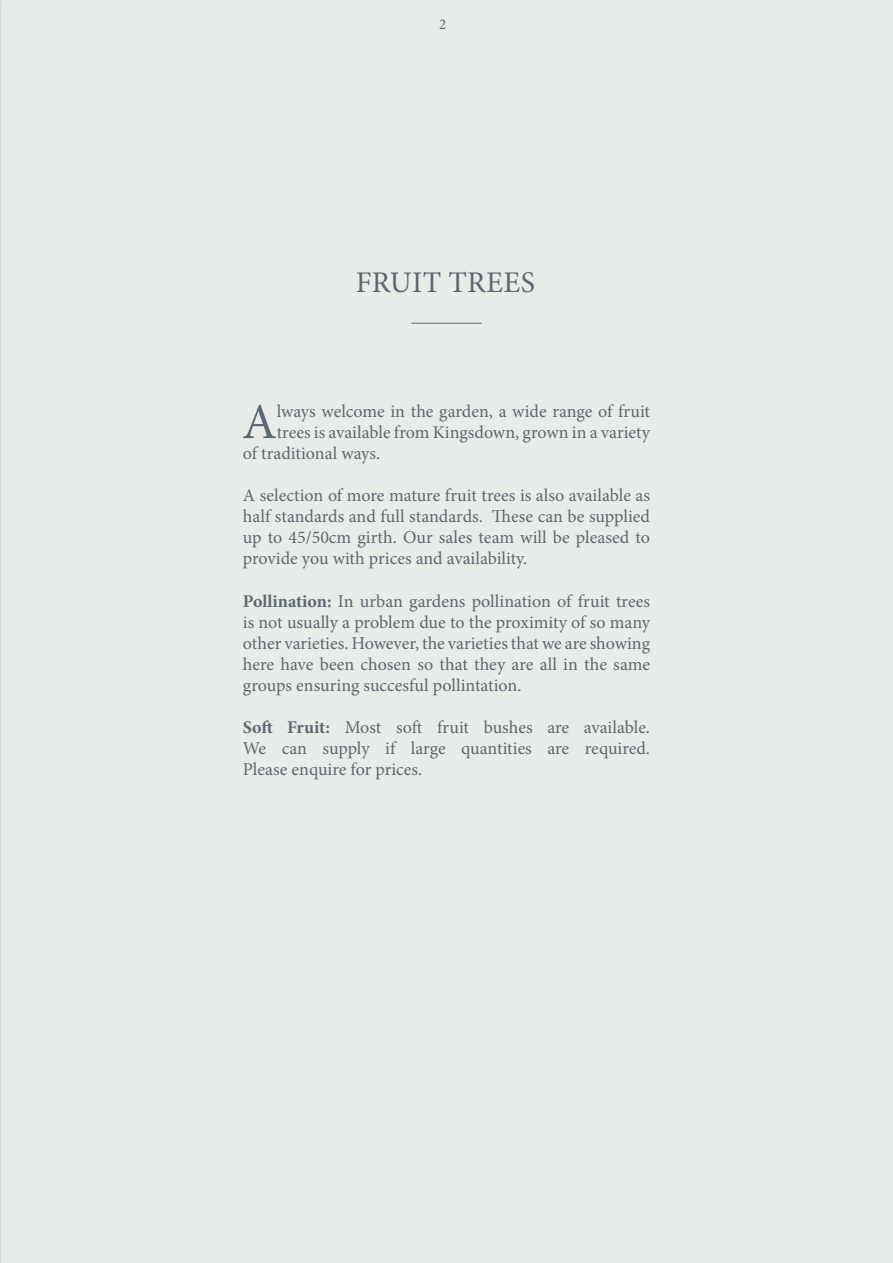
<style>
.page{position:relative;width:893px;height:1263px;background:#e8ece8}
.page>*{position:absolute;margin:0;border:0;box-sizing:border-box;transform-origin:0 0}
.t1{font:50.25px "Minion Pro";color:#5c6871}
.t2{font:30px "Minion Pro";letter-spacing:.01em;color:#5c6871}
.t3{font:18px/21px "Minion Pro";color:#5c6871;text-align:justify}
.t4{font:15px "Minion Pro";color:#5c6871}
.s1{font-weight:700}
</style>
<div class="page">
<hr style="left:411px;top:323px;width:71px;height:1px;background:#5c6871">
<img style="left:0;top:0;width:1px;height:1263px">
<p class="t4" style="left:439px;top:14px;width:9px">2</p>
<h2 class="t2" style="left:356px;top:262px;width:181px">FRUIT TREES</h2>
<h1 class="t1" style="left:242px;top:388px;width:36px">A</h1>
<p class="t3" style="left:277px;top:401px;width:375px">lways welcome in the garden, a wide range of fruit</p>
<p class="t3" style="left:277px;top:422px;width:375px">trees is available from Kingsdown, grown in a variety</p>
<p class="t3" style="left:243px;top:443px;width:139px">of traditional ways.</p>
<p class="t3" style="left:243px;top:485px;width:409px">A selection of more mature fruit trees is also available as half standards and full standards. These can be supplied up to 45/50cm girth. Our sales team will be pleased to provide you with prices and availability.</p>
<p class="t3" style="left:243px;top:590px;width:409px"><span class="s1">Pollination:</span> In urban gardens pollination of fruit trees is not usually a problem due to the proximity of so many other varieties. However, the varieties that we are showing here have been chosen so that they are all in the same groups ensuring succesful pollintation.</p>
<p class="t3" style="left:243px;top:717px;width:409px"><span class="s1">Soft Fruit:</span> Most soft fruit bushes are available.<br>We can supply if large quantities are required.<br>Please enquire for prices.</p>
</div>
